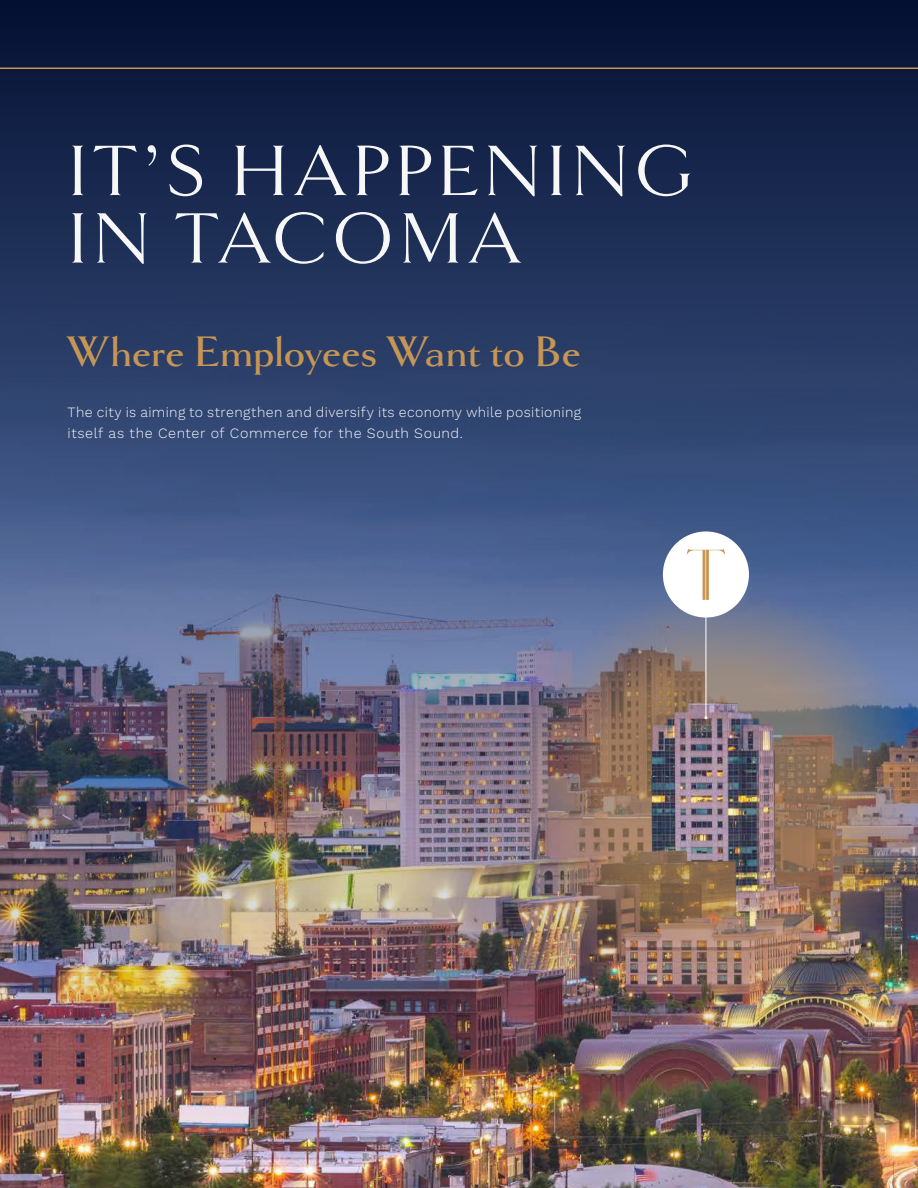
<style>
.page{position:relative;width:918px;height:1188px;background:#071437}
.page>*{position:absolute;margin:0;border:0;box-sizing:border-box;transform-origin:0 0}
.Headline_-_Level_1_TT{font:75px/67.5px "Goldenbook";letter-spacing:.055em;color:#f7f7f7}
.Headline_-_Level_2_-_Eggshell_TT{font:700 45px "Goldenbook";letter-spacing:-.005em;color:#c79654}
.Body_Copy_-_Eggshell_TT{font:300 14.25px/21px "Work Sans";letter-spacing:.03em;color:#f7f7f7}
</style>
<div class="page">
<img style="left:0;top:68px;width:918px;height:1120px">
<hr style="left:706px;top:600px;width:1px;height:118px;background:#fff">
<div style="left:663px;top:531px;width:86px;height:87px;background:#fff;border-radius:50%"></div>
<svg style="left:687px;top:549px;width:38px;height:51px"></svg>
<p class="Headline_-_Level_1_TT" style="left:68px;top:138px;width:627px">IT’S HAPPENING<br>IN TACOMA</p>
<p class="Headline_-_Level_2_-_Eggshell_TT" style="left:68px;top:325px;width:515px">Where Employees Want to Be</p>
<p class="Body_Copy_-_Eggshell_TT" style="left:68px;top:403px;width:515px">The city is aiming to strengthen and diversify its economy while positioning itself as the Center of Commerce for the South Sound.</p>
</div>
